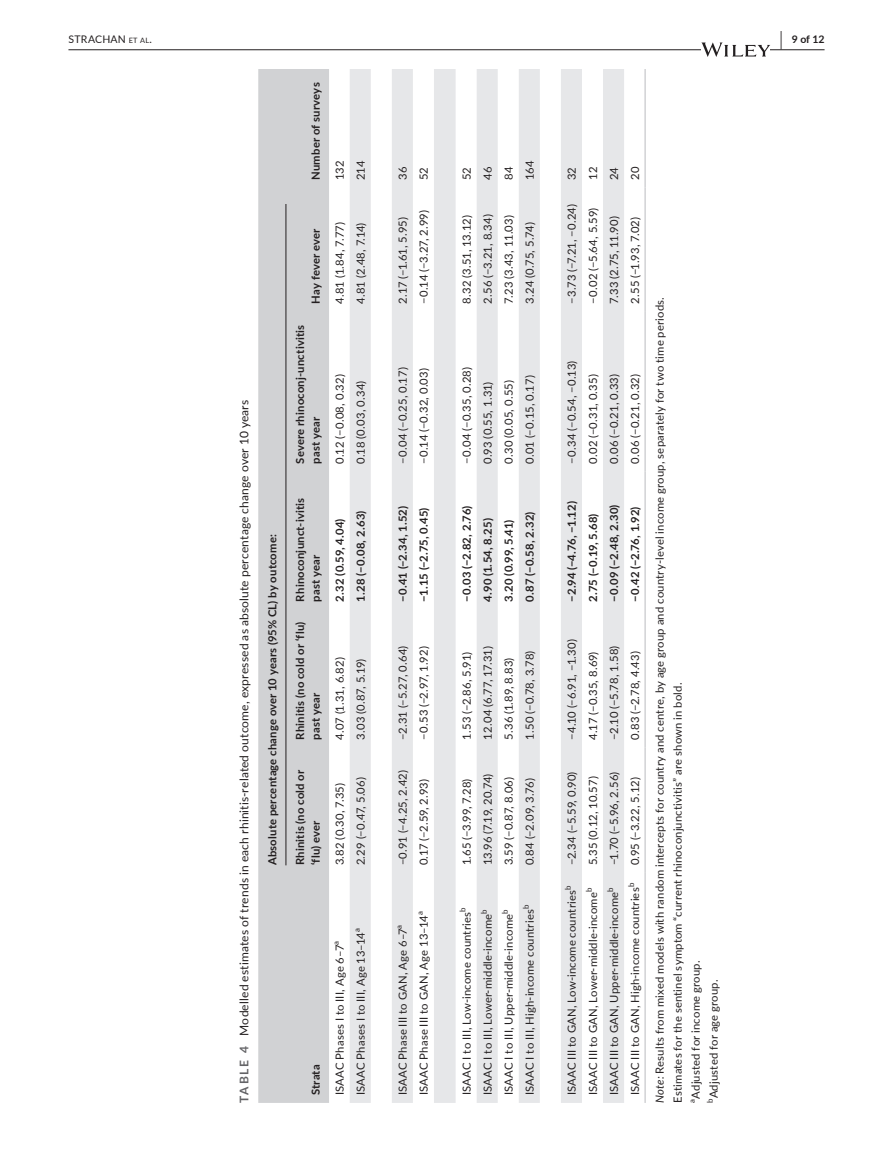
<style>
.page{position:relative;width:893px;height:1174px;background:#fff}
.page>*{position:absolute;margin:0;border:0;box-sizing:border-box;transform-origin:0 0}
.t1{font:12px "Lato";letter-spacing:.015em;color:#231f20}
.t2{font:11.25px/18px "Lato";letter-spacing:.015em;color:#231f20}
.t3{font:700 11.25px/15.8px "Lato";letter-spacing:.015em;color:#231f20}
.t4{font:10.5px "Lato";letter-spacing:.025em;color:#231f20}
.t5{font:700 10.5px "Lato";color:#231f20}
.t6{font:7.8px "Lato";color:#231f20}
.s1{font-size:7.35px}
.s2{font-size:19.5px}
.s3{font-weight:700;color:#636366}
.s4{font-style:italic}
</style>
<div class="page">
<hr style="left:68px;top:49px;width:756px;height:1px;background:#231f20">
<svg style="left:701px;top:42px;width:69px;height:15px"></svg>
<div style="left:258px;top:69px;width:71px;height:1033px;background:#d1d2d4"></div>
<svg style="left:350px;top:69px;width:274px;height:1033px;fill:#e6e7e9"></svg>
<hr style="left:644px;top:873px;width:2px;height:229px;background:#d1d2d4">
<hr style="left:644px;top:747px;width:2px;height:126px;background:#d1d2d4">
<hr style="left:644px;top:609px;width:2px;height:138px;background:#d1d2d4">
<hr style="left:644px;top:471px;width:2px;height:138px;background:#d1d2d4">
<hr style="left:644px;top:311px;width:2px;height:160px;background:#d1d2d4">
<hr style="left:644px;top:188px;width:2px;height:123px;background:#d1d2d4">
<hr style="left:644px;top:69px;width:2px;height:119px;background:#d1d2d4">
<hr style="left:286px;top:204px;width:1px;height:661px;background:#231f20">
<p class="t4" style="left:68px;top:31px;width:85px">STRACHAN <span class="s1">et al</span>.</p>
<p class="t5" style="left:780px;top:31px;width:46px"><span class="s2">|</span> 9 of 12</p>
<p class="t3" style="left:307px;top:180px;width:99px;rotate:-90deg">Number of surveys</p>
<p class="t2" style="left:330px;top:180px;width:21px;rotate:-90deg">132</p>
<p class="t2" style="left:351px;top:180px;width:21px;rotate:-90deg">214</p>
<p class="t1" style="left:236px;top:1102px;width:704px;rotate:-90deg"><span class="s3">TABLE 4</span> Modelled estimates of trends in each rhinitis-related outcome, expressed as absolute percentage change over 10 years</p>
<p class="t3" style="left:264px;top:865px;width:332px;rotate:-90deg">Absolute percentage change over 10 years (95% CL) by outcome:</p>
<p class="t3" style="left:307px;top:304px;width:77px;rotate:-90deg">Hay fever ever</p>
<p class="t3" style="left:292px;top:464px;width:140px;rotate:-90deg">Severe rhinoconj-unctivitis past year</p>
<p class="t2" style="left:330px;top:304px;width:83px;rotate:-90deg">4.81 (1.84, 7.77)</p>
<p class="t2" style="left:351px;top:304px;width:83px;rotate:-90deg">4.81 (2.48, 7.14)</p>
<p class="t2" style="left:330px;top:464px;width:91px;rotate:-90deg">0.12 (−0.08, 0.32)</p>
<p class="t2" style="left:351px;top:464px;width:84px;rotate:-90deg">0.18 (0.03, 0.34)</p>
<p class="t3" style="left:292px;top:601px;width:105px;rotate:-90deg">Rhinoconjunct-ivitis past year</p>
<p class="t3" style="left:292px;top:739px;width:119px;rotate:-90deg">Rhinitis (no cold or ‘flu) past year</p>
<p class="t3" style="left:292px;top:865px;width:97px;rotate:-90deg">Rhinitis (no cold or ‘flu) ever</p>
<p class="t3" style="left:331px;top:601px;width:84px;rotate:-90deg">2.32 (0.59, 4.04)</p>
<p class="t3" style="left:352px;top:601px;width:92px;rotate:-90deg">1.28 (−0.08, 2.63)</p>
<p class="t2" style="left:330px;top:739px;width:84px;rotate:-90deg">4.07 (1.31, 6.82)</p>
<p class="t2" style="left:351px;top:739px;width:82px;rotate:-90deg">3.03 (0.87, 5.19)</p>
<p class="t2" style="left:330px;top:865px;width:84px;rotate:-90deg">3.82 (0.30, 7.35)</p>
<p class="t2" style="left:351px;top:865px;width:89px;rotate:-90deg">2.29 (−0.47, 5.06)</p>
<p class="t3" style="left:307px;top:1095px;width:33px;rotate:-90deg">Strata</p>
<p class="t6" style="left:330px;top:945px;width:5px;rotate:-90deg">a</p>
<p class="t2" style="left:330px;top:1095px;width:152px;rotate:-90deg">ISAAC Phases I to III, Age 6–7</p>
<p class="t6" style="left:351px;top:932px;width:5px;rotate:-90deg">a</p>
<p class="t2" style="left:351px;top:1095px;width:164px;rotate:-90deg">ISAAC Phases I to III, Age 13–14</p>
<p class="t2" style="left:393px;top:180px;width:15px;rotate:-90deg">36</p>
<p class="t2" style="left:414px;top:180px;width:14px;rotate:-90deg">52</p>
<p class="t2" style="left:393px;top:304px;width:88px;rotate:-90deg">2.17 (−1.61, 5.95)</p>
<p class="t2" style="left:414px;top:304px;width:95px;rotate:-90deg">−0.14 (−3.27, 2.99)</p>
<p class="t2" style="left:393px;top:464px;width:98px;rotate:-90deg">−0.04 (−0.25, 0.17)</p>
<p class="t2" style="left:414px;top:464px;width:97px;rotate:-90deg">−0.14 (−0.32, 0.03)</p>
<p class="t3" style="left:394px;top:601px;width:97px;rotate:-90deg">−0.41 (−2.34, 1.52)</p>
<p class="t3" style="left:415px;top:601px;width:95px;rotate:-90deg">−1.15 (−2.75, 0.45)</p>
<p class="t2" style="left:393px;top:739px;width:95px;rotate:-90deg">−2.31 (−5.27, 0.64)</p>
<p class="t2" style="left:414px;top:739px;width:95px;rotate:-90deg">−0.53 (−2.97, 1.92)</p>
<p class="t2" style="left:393px;top:865px;width:97px;rotate:-90deg">−0.91 (−4.25, 2.42)</p>
<p class="t2" style="left:414px;top:865px;width:88px;rotate:-90deg">0.17 (−2.59, 2.93)</p>
<p class="t2" style="left:393px;top:1095px;width:172px;rotate:-90deg">ISAAC Phase III to GAN, Age 6–7<sup>a</sup></p>
<p class="t6" style="left:414px;top:915px;width:5px;rotate:-90deg">a</p>
<p class="t2" style="left:414px;top:1095px;width:181px;rotate:-90deg">ISAAC Phase III to GAN, Age 13–14</p>
<p class="t2" style="left:457px;top:180px;width:14px;rotate:-90deg">52</p>
<p class="t2" style="left:478px;top:180px;width:15px;rotate:-90deg">46</p>
<p class="t2" style="left:499px;top:180px;width:15px;rotate:-90deg">84</p>
<p class="t2" style="left:520px;top:180px;width:21px;rotate:-90deg">164</p>
<p class="t2" style="left:457px;top:304px;width:90px;rotate:-90deg">8.32 (3.51, 13.12)</p>
<p class="t2" style="left:478px;top:304px;width:91px;rotate:-90deg">2.56 (−3.21, 8.34)</p>
<p class="t2" style="left:499px;top:304px;width:90px;rotate:-90deg">7.23 (3.43, 11.03)</p>
<p class="t2" style="left:520px;top:304px;width:83px;rotate:-90deg">3.24 (0.75, 5.74)</p>
<p class="t2" style="left:457px;top:464px;width:98px;rotate:-90deg">−0.04 (−0.35, 0.28)</p>
<p class="t2" style="left:478px;top:464px;width:84px;rotate:-90deg">0.93 (0.55, 1.31)</p>
<p class="t2" style="left:499px;top:464px;width:85px;rotate:-90deg">0.30 (0.05, 0.55)</p>
<p class="t2" style="left:520px;top:464px;width:90px;rotate:-90deg">0.01 (−0.15, 0.17)</p>
<p class="t3" style="left:458px;top:601px;width:97px;rotate:-90deg">−0.03 (−2.82, 2.76)</p>
<p class="t3" style="left:479px;top:601px;width:85px;rotate:-90deg">4.90 (1.54, 8.25)</p>
<p class="t3" style="left:500px;top:601px;width:83px;rotate:-90deg">3.20 (0.99, 5.41)</p>
<p class="t3" style="left:521px;top:601px;width:92px;rotate:-90deg">0.87 (−0.58, 2.32)</p>
<p class="t2" style="left:457px;top:739px;width:90px;rotate:-90deg">1.53 (−2.86, 5.91)</p>
<p class="t2" style="left:478px;top:739px;width:95px;rotate:-90deg">12.04 (6.77, 17.31)</p>
<p class="t2" style="left:499px;top:739px;width:84px;rotate:-90deg">5.36 (1.89, 8.83)</p>
<p class="t2" style="left:520px;top:739px;width:90px;rotate:-90deg">1.50 (−0.78, 3.78)</p>
<p class="t2" style="left:457px;top:865px;width:88px;rotate:-90deg">1.65 (−3.99, 7.28)</p>
<p class="t2" style="left:478px;top:865px;width:93px;rotate:-90deg">13.96 (7.19, 20.74)</p>
<p class="t2" style="left:499px;top:865px;width:90px;rotate:-90deg">3.59 (−0.87, 8.06)</p>
<p class="t2" style="left:520px;top:865px;width:89px;rotate:-90deg">0.84 (−2.09, 3.76)</p>
<p class="t6" style="left:457px;top:912px;width:6px;rotate:-90deg">b</p>
<p class="t2" style="left:457px;top:1095px;width:185px;rotate:-90deg">ISAAC I to III, Low-income countries</p>
<p class="t6" style="left:478px;top:914px;width:6px;rotate:-90deg">b</p>
<p class="t2" style="left:478px;top:1095px;width:183px;rotate:-90deg">ISAAC I to III, Lower-middle-income</p>
<p class="t6" style="left:499px;top:913px;width:6px;rotate:-90deg">b</p>
<p class="t2" style="left:499px;top:1095px;width:183px;rotate:-90deg">ISAAC I to III, Upper-middle-income</p>
<p class="t6" style="left:520px;top:909px;width:6px;rotate:-90deg">b</p>
<p class="t2" style="left:520px;top:1095px;width:188px;rotate:-90deg">ISAAC I to III, High-income countries</p>
<p class="t2" style="left:562px;top:180px;width:15px;rotate:-90deg">32</p>
<p class="t2" style="left:562px;top:304px;width:101px;rotate:-90deg">−3.73 (−7.21, −0.24)</p>
<p class="t2" style="left:583px;top:180px;width:15px;rotate:-90deg">12</p>
<p class="t2" style="left:583px;top:304px;width:97px;rotate:-90deg">−0.02 (−5.64, 5.59)</p>
<p class="t2" style="left:604px;top:180px;width:14px;rotate:-90deg">24</p>
<p class="t2" style="left:626px;top:180px;width:15px;rotate:-90deg">20</p>
<p class="t2" style="left:604px;top:304px;width:89px;rotate:-90deg">7.33 (2.75, 11.90)</p>
<p class="t2" style="left:626px;top:304px;width:88px;rotate:-90deg">2.55 (−1.93, 7.02)</p>
<p class="t2" style="left:562px;top:464px;width:105px;rotate:-90deg">−0.34 (−0.54, −0.13)</p>
<p class="t2" style="left:583px;top:464px;width:91px;rotate:-90deg">0.02 (−0.31, 0.35)</p>
<p class="t2" style="left:604px;top:464px;width:91px;rotate:-90deg">0.06 (−0.21, 0.33)</p>
<p class="t2" style="left:626px;top:464px;width:91px;rotate:-90deg">0.06 (−0.21, 0.32)</p>
<p class="t3" style="left:563px;top:601px;width:102px;rotate:-90deg">−2.94 (−4.76, −1.12)</p>
<p class="t3" style="left:585px;top:601px;width:89px;rotate:-90deg">2.75 (−0.19, 5.68)</p>
<p class="t3" style="left:606px;top:601px;width:98px;rotate:-90deg">−0.09 (−2.48, 2.30)</p>
<p class="t3" style="left:627px;top:601px;width:96px;rotate:-90deg">−0.42 (−2.76, 1.92)</p>
<p class="t2" style="left:562px;top:739px;width:102px;rotate:-90deg">−4.10 (−6.91, −1.30)</p>
<p class="t2" style="left:583px;top:739px;width:90px;rotate:-90deg">4.17 (−0.35, 8.69)</p>
<p class="t2" style="left:604px;top:739px;width:95px;rotate:-90deg">−2.10 (−5.78, 1.58)</p>
<p class="t2" style="left:626px;top:739px;width:90px;rotate:-90deg">0.83 (−2.78, 4.43)</p>
<p class="t2" style="left:562px;top:865px;width:95px;rotate:-90deg">−2.34 (−5.59, 0.90)</p>
<p class="t2" style="left:562px;top:1095px;width:211px;rotate:-90deg">ISAAC III to GAN, Low-income countries<sup>b</sup></p>
<p class="t2" style="left:583px;top:865px;width:91px;rotate:-90deg">5.35 (0.12, 10.57)</p>
<p class="t6" style="left:583px;top:892px;width:6px;rotate:-90deg">b</p>
<p class="t2" style="left:583px;top:1095px;width:205px;rotate:-90deg">ISAAC III to GAN, Lower-middle-income</p>
<p class="t2" style="left:604px;top:865px;width:95px;rotate:-90deg">−1.70 (−5.96, 2.56)</p>
<p class="t6" style="left:605px;top:892px;width:6px;rotate:-90deg">b</p>
<p class="t2" style="left:604px;top:1095px;width:205px;rotate:-90deg">ISAAC III to GAN, Upper-middle-income</p>
<p class="t2" style="left:626px;top:865px;width:90px;rotate:-90deg">0.95 (−3.22, 5.12)</p>
<p class="t6" style="left:626px;top:887px;width:6px;rotate:-90deg">b</p>
<p class="t2" style="left:626px;top:1095px;width:209px;rotate:-90deg">ISAAC III to GAN, High-income countries</p>
<p class="t2" style="left:650px;top:1102px;width:807px;rotate:-90deg"><span class="s4">Note:</span> Results from mixed models with random intercepts for country and centre, by age group and country-level income group, separately for two time periods.<br>Estimates for the sentinel symptom “current rhinoconjunctivitis” are shown in bold.</p>
<p class="t2" style="left:686px;top:1098px;width:139px;rotate:-90deg">Adjusted for income group.</p>
<p class="t2" style="left:704px;top:1098px;width:120px;rotate:-90deg">Adjusted for age group.</p>
<p class="t6" style="left:704px;top:1102px;width:6px;rotate:-90deg">b</p>
<p class="t6" style="left:686px;top:1102px;width:5px;rotate:-90deg">a</p>
</div>
